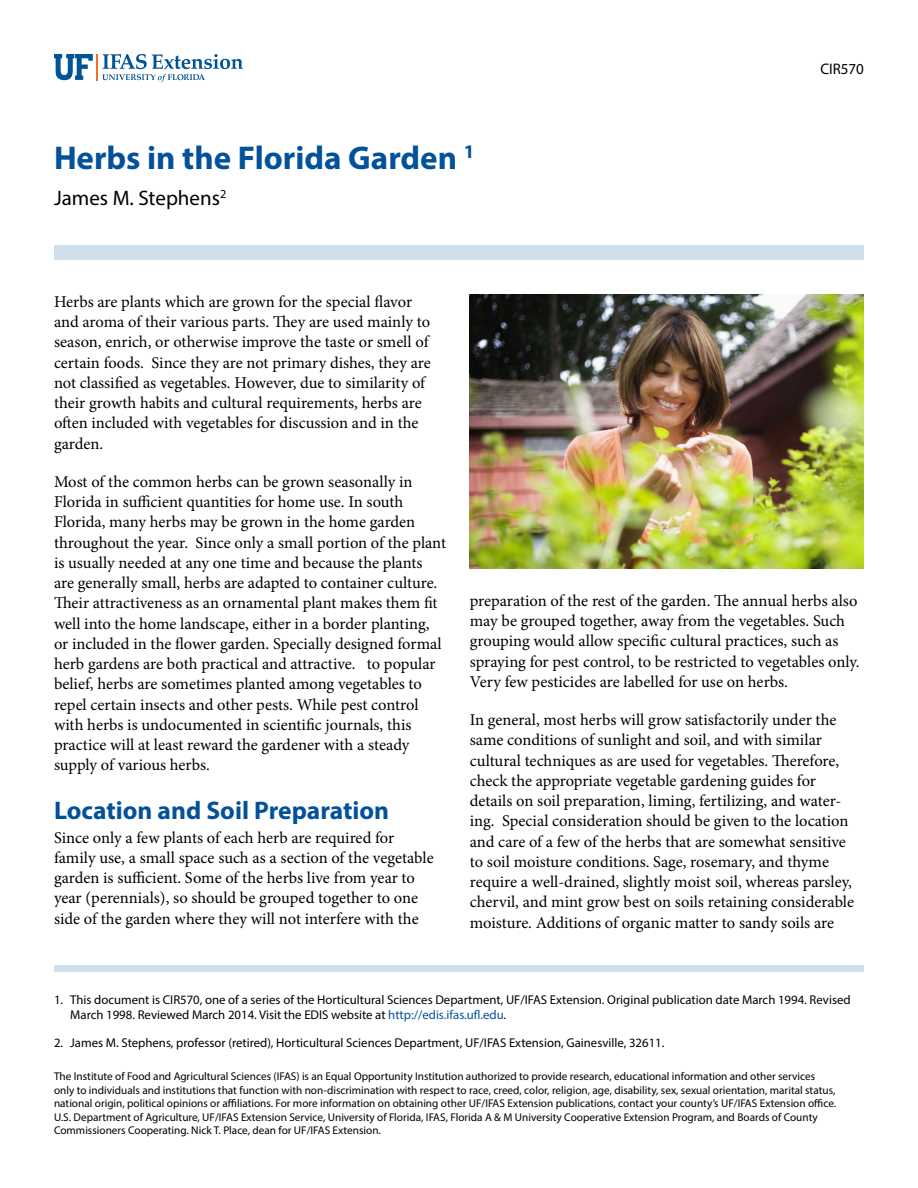
<style>
.page{position:relative;width:918px;height:1188px;background:#fff}
.page>*{position:absolute;margin:0;border:0;box-sizing:border-box;transform-origin:0 0}
.t1{font:700 33px "Myriad Pro";color:#03519a}
.t2{font:700 25.5px "Myriad Pro";color:#03519a}
.t3{font:21px "Myriad Pro";color:#000}
.t4{font:16.5px/20.2px "Minion Pro";color:#000}
.t5{font:15.3px "Myriad Pro";color:#000}
.t6{font:12.75px/15.3px "Myriad Pro";color:#000}
.t7{font:11.25px/13.5px "Myriad Pro";color:#000}
.s1{color:#03519a}
</style>
<div class="page">
<svg style="left:54px;top:54px;width:189px;height:28px"></svg>
<div style="left:54px;top:245px;width:810px;height:15px;background:#d0ddea"></div>
<div style="left:54px;top:965px;width:810px;height:7px;background:#d0ddea"></div>
<img style="left:470px;top:295px;width:394px;height:273px">
<h1 class="t1" style="left:54px;top:136px;width:422px">Herbs in the Florida Garden <sup>1</sup></h1>
<p class="t3" style="left:54px;top:185px;width:174px">James M. Stephens<sup>2</sup></p>
<p class="t5" style="left:821px;top:60px;width:45px">CIR570</p>
<p class="t4" style="left:54px;top:292px;width:378px">Herbs are plants which are grown for the special flavor and aroma of their various parts. They are used mainly to season, enrich, or otherwise improve the taste or smell of certain foods. Since they are not primary dishes, they are not classified as vegetables. However, due to similarity of their growth habits and cultural requirements, herbs are often included with vegetables for discussion and in the garden.</p>
<p class="t4" style="left:54px;top:472px;width:394px">Most of the common herbs can be grown seasonally in Florida in sufficient quantities for home use. In south Florida, many herbs may be grown in the home garden throughout the year. Since only a small portion of the plant is usually needed at any one time and because the plants are generally small, herbs are adapted to container culture.<br>Their attractiveness as an ornamental plant makes them fit well into the home landscape, either in a border planting, or included in the flower garden. Specially designed formal herb gardens are both practical and attractive. to popular belief, herbs are sometimes planted among vegetables to repel certain insects and other pests. While pest control with herbs is undocumented in scientific journals, this practice will at least reward the gardener with a steady supply of various herbs.</p>
<h2 class="t2" style="left:54px;top:794px;width:337px">Location and Soil Preparation</h2>
<p class="t4" style="left:54px;top:827px;width:381px">Since only a few plants of each herb are required for family use, a small space such as a section of the vegetable garden is sufficient. Some of the herbs live from year to year (perennials), so should be grouped together to one side of the garden where they will not interfere with the</p>
<p class="t4" style="left:470px;top:591px;width:391px">preparation of the rest of the garden. The annual herbs also may be grouped together, away from the vegetables. Such grouping would allow specific cultural practices, such as spraying for pest control, to be restricted to vegetables only.<br>Very few pesticides are labelled for use on herbs.</p>
<p class="t4" style="left:470px;top:710px;width:386px">In general, most herbs will grow satisfactorily under the same conditions of sunlight and soil, and with similar cultural techniques as are used for vegetables. Therefore, check the appropriate vegetable gardening guides for details on soil preparation, liming, fertilizing, and water&shy;ing. Special consideration should be given to the location and care of a few of the herbs that are somewhat sensitive to soil moisture conditions. Sage, rosemary, and thyme require a well-drained, slightly moist soil, whereas parsley, chervil, and mint grow best on soils retaining considerable moisture. Additions of organic matter to sandy soils are</p>
<p class="t6" style="left:70px;top:992px;width:782px;text-indent:-16px">1. This document is CIR570, one of a series of the Horticultural Sciences Department, UF/IFAS Extension. Original publication date March 1994. Revised<br>March 1998. Reviewed March 2014. Visit the EDIS website at <span class="s1">http://edis.ifas.ufl.edu</span>.</p>
<p class="t6" style="left:54px;top:1035px;width:612px">2. James M. Stephens, professor (retired), Horticultural Sciences Department, UF/IFAS Extension, Gainesville, 32611.</p>
<p class="t7" style="left:54px;top:1069px;width:784px">The Institute of Food and Agricultural Sciences (IFAS) is an Equal Opportunity Institution authorized to provide research, educational information and other services only to individuals and institutions that function with non-discrimination with respect to race, creed, color, religion, age, disability, sex, sexual orientation, marital status, national origin, political opinions or affiliations. For more information on obtaining other UF/IFAS Extension publications, contact your county’s UF/IFAS Extension office.<br>U.S. Department of Agriculture, UF/IFAS Extension Service, University of Florida, IFAS, Florida A &amp; M University Cooperative Extension Program, and Boards of County Commissioners Cooperating. Nick T. Place, dean for UF/IFAS Extension.</p>
</div>
